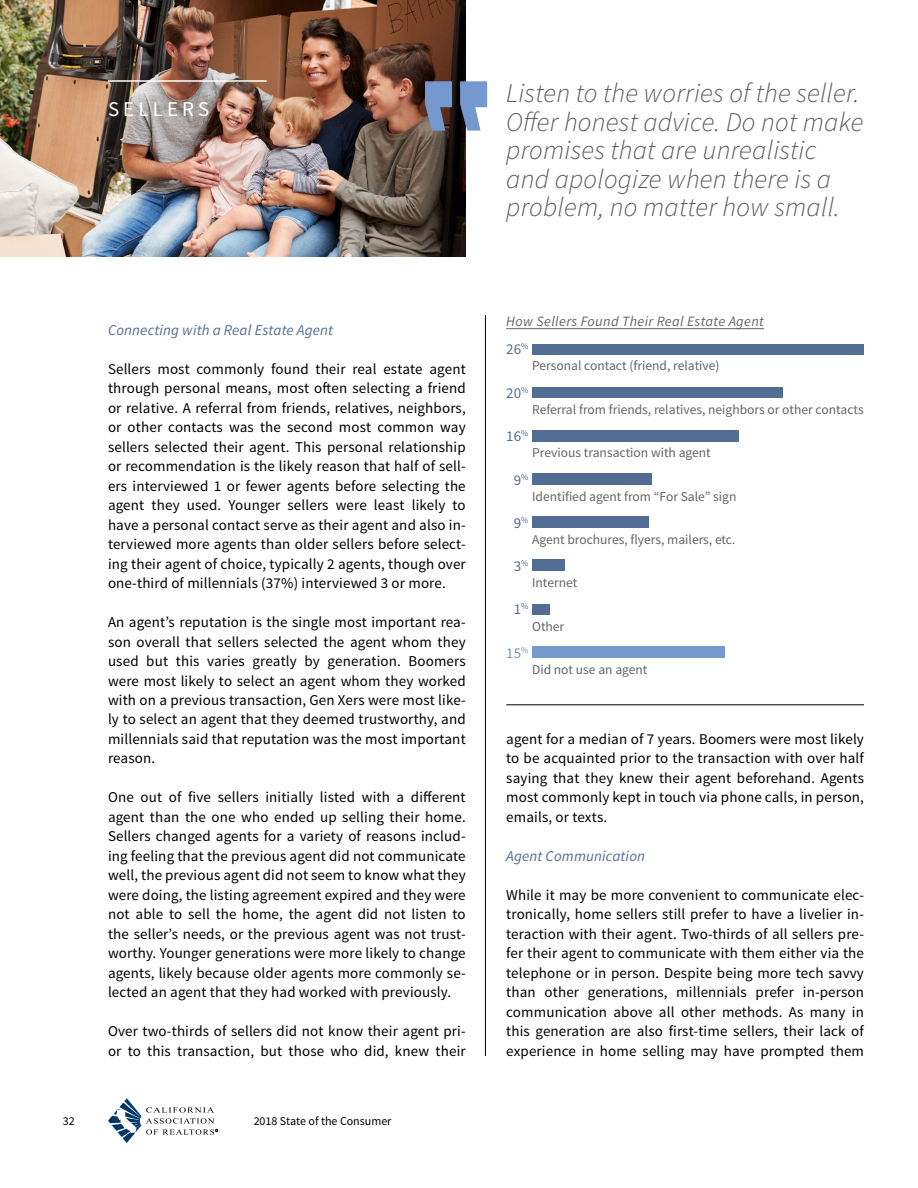
<style>
.page{position:relative;width:918px;height:1188px;background:#fff}
.page>*{position:absolute;margin:0;border:0;box-sizing:border-box;transform-origin:0 0}
.t1{font:900 141.6px "Chivo";color:#7598cf}
.t2{font:italic 300 27px/28.5px "Source Sans Pro";letter-spacing:.01em;color:#58595b}
.t3{font:21px "Source Sans Pro";letter-spacing:.2em;color:#fff}
.t4{font:15px/19.5px "Source Sans Pro";letter-spacing:.01em;color:#000;text-align:justify}
.t5{font:italic 15px "Source Sans Pro";letter-spacing:.01em;color:#526d94}
.t6{font:15px "Source Sans Pro";color:#526c94}
.t7{font:15px "Source Sans Pro";color:#7598cf}
.t8{font:italic 14.25px "Source Sans Pro";letter-spacing:.025em;color:#636466}
.t9{font:13.5px "Source Sans Pro";color:#636466}
.t10{font:12px "Source Sans Pro";color:#000}
</style>
<div class="page">
<svg style="left:108px;top:1098px;width:110px;height:45px"></svg>
<img style="left:0;top:0;width:466px;height:257px">
<hr style="left:108px;top:80px;width:159px;height:2px;background:#fff">
<hr style="left:485px;top:315px;width:1px;height:741px;background:#000">
<hr style="left:506px;top:328px;width:258px;height:1px;background:#636466">
<div style="left:532px;top:344px;width:332px;height:11px;background:#526c94"></div>
<div style="left:532px;top:387px;width:251px;height:11px;background:#526c94"></div>
<div style="left:532px;top:430px;width:207px;height:12px;background:#526c94"></div>
<div style="left:532px;top:473px;width:120px;height:12px;background:#526c94"></div>
<div style="left:532px;top:517px;width:116px;height:11px;background:#526c94"></div>
<div style="left:532px;top:560px;width:32px;height:11px;background:#526c94"></div>
<div style="left:532px;top:604px;width:18px;height:11px;background:#526c94"></div>
<div style="left:532px;top:646px;width:193px;height:12px;background:#749ad0"></div>
<hr style="left:506px;top:705px;width:358px;height:1px;background:#000">
<h3 class="t3" style="left:108px;top:96px;width:103px">SELLERS</h3>
<h1 class="t1" style="left:420px;top:46px;width:74px">“</h1>
<h2 class="t2" style="left:506px;top:79px;width:359px">Listen to the worries of the seller.<br>Offer honest advice. Do not make promises that are unrealistic and apologize when there is a problem, no matter how small.</h2>
<p class="t5" style="left:108px;top:320px;width:227px">Connecting with a Real Estate Agent</p>
<p class="t4" style="left:108px;top:359px;width:359px">Sellers most commonly found their real estate agent through personal means, most often selecting a friend or relative. A referral from friends, relatives, neighbors, or other contacts was the second most common way sellers selected their agent. This personal relationship or recommendation is the likely reason that half of sell&shy;ers interviewed 1 or fewer agents before selecting the agent they used. Younger sellers were least likely to have a personal contact serve as their agent and also in&shy;terviewed more agents than older sellers before select&shy;ing their agent of choice, typically 2 agents, though over one-third of millennials (37%) interviewed 3 or more.</p>
<p class="t4" style="left:108px;top:613px;width:359px">An agent’s reputation is the single most important rea&shy;son overall that sellers selected the agent whom they used but this varies greatly by generation. Boomers were most likely to select an agent whom they worked with on a previous transaction, Gen Xers were most like&shy;ly to select an agent that they deemed trustworthy, and millennials said that reputation was the most important reason.</p>
<p class="t4" style="left:108px;top:788px;width:359px;text-align:left">One out of five sellers initially listed with a different agent than the one who ended up selling their home.<br>Sellers changed agents for a variety of reasons includ&shy;ing feeling that the previous agent did not communicate well, the previous agent did not seem to know what they were doing, the listing agreement expired and they were not able to sell the home, the agent did not listen to the seller’s needs, or the previous agent was not trust&shy;worthy. Younger generations were more likely to change agents, likely because older agents more commonly se&shy;lected an agent that they had worked with previously.</p>
<p class="t4" style="left:108px;top:1022px;width:359px">Over two-thirds of sellers did not know their agent pri&shy;or to this transaction, but those who did, knew their</p>
<p class="t10" style="left:63px;top:1114px;width:13px">32</p>
<p class="t10" style="left:254px;top:1114px;width:139px">2018 State of the Consumer</p>
<p class="t8" style="left:506px;top:312px;width:259px">How Sellers Found Their Real Estate Agent</p>
<p class="t9" style="left:532px;top:358px;width:189px">Personal contact (friend, relative)</p>
<p class="t6" style="left:506px;top:340px;width:24px">26<sup>%</sup></p>
<p class="t6" style="left:506px;top:383px;width:24px">20<sup>%</sup></p>
<p class="t9" style="left:532px;top:401px;width:333px">Referral from friends, relatives, neighbors or other contacts</p>
<p class="t6" style="left:506px;top:427px;width:24px">16<sup>%</sup></p>
<p class="t9" style="left:532px;top:445px;width:180px">Previous transaction with agent</p>
<p class="t6" style="left:514px;top:470px;width:16px">9<sup>%</sup></p>
<p class="t9" style="left:532px;top:488px;width:206px">Identified agent from “For Sale” sign</p>
<p class="t6" style="left:514px;top:513px;width:16px">9<sup>%</sup></p>
<p class="t9" style="left:532px;top:531px;width:203px">Agent brochures, flyers, mailers, etc.</p>
<p class="t6" style="left:514px;top:557px;width:16px">3<sup>%</sup></p>
<p class="t9" style="left:532px;top:574px;width:47px">Internet</p>
<p class="t6" style="left:514px;top:600px;width:16px">1<sup>%</sup></p>
<p class="t9" style="left:532px;top:618px;width:34px">Other</p>
<p class="t7" style="left:506px;top:643px;width:24px">15<sup>%</sup></p>
<p class="t9" style="left:532px;top:661px;width:117px">Did not use an agent</p>
<p class="t4" style="left:506px;top:730px;width:359px">agent for a median of 7 years. Boomers were most likely to be acquainted prior to the transaction with over half saying that they knew their agent beforehand. Agents most commonly kept in touch via phone calls, in person, emails, or texts.</p>
<p class="t5" style="left:506px;top:847px;width:140px">Agent Communication</p>
<p class="t4" style="left:506px;top:886px;width:359px">While it may be more convenient to communicate elec&shy;tronically, home sellers still prefer to have a livelier in&shy;teraction with their agent. Two-thirds of all sellers pre&shy;fer their agent to communicate with them either via the telephone or in person. Despite being more tech savvy than other generations, millennials prefer in-person communication above all other methods. As many in this generation are also first-time sellers, their lack of experience in home selling may have prompted them</p>
</div>
